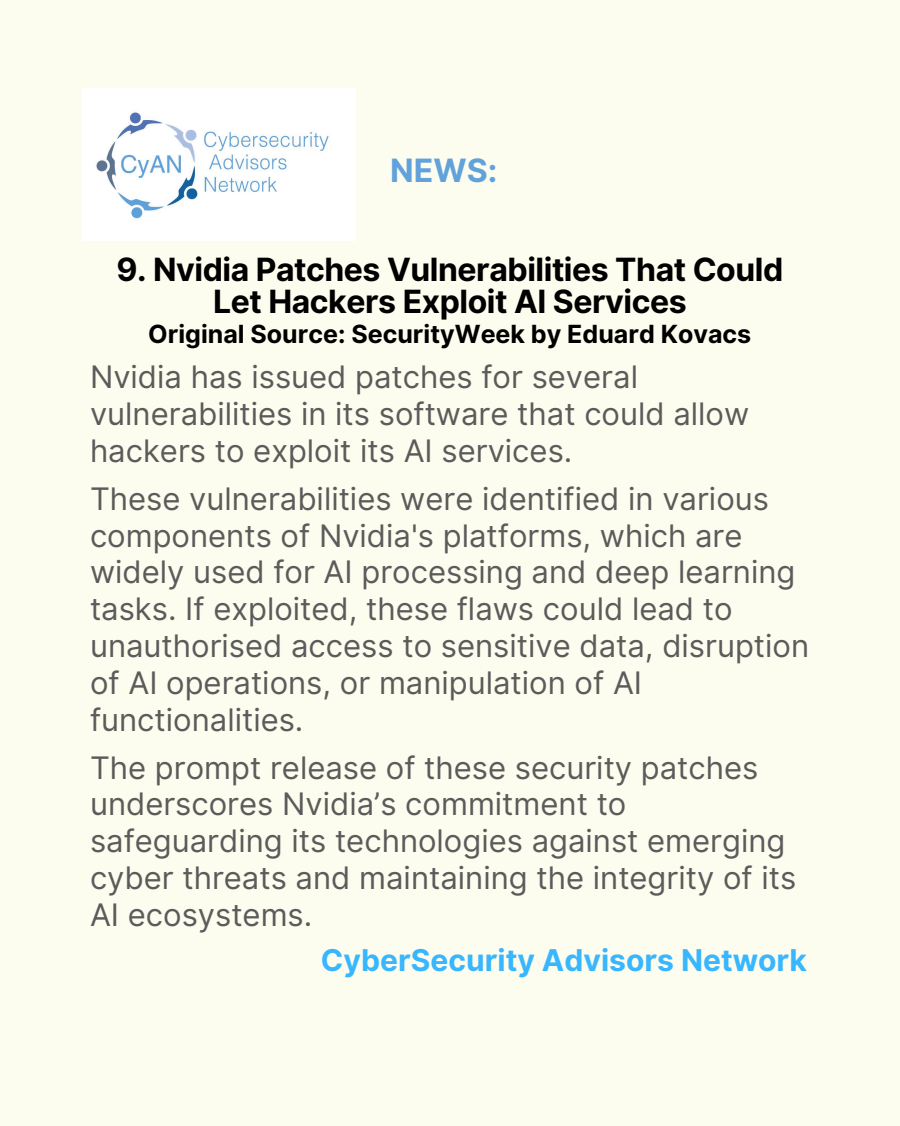
<style>
.page{position:relative;width:900px;height:1126px;background:#fff}
.page>*{position:absolute;margin:0;border:0;box-sizing:border-box;transform-origin:0 0}
.t1{font:700 32.1px "Inter";color:#62a2db}
.t2{font:700 32px/31.7px "Inter";letter-spacing:-.015em;color:#000;text-align:center}
.t3{font:31px/36.8px "Inter";color:#5b5b5b}
.t4{font:700 30px "Inter";color:#38b6ff}
.t5{font:700 25px "Inter";color:#000}
</style>
<div class="page">
<div style="left:0;top:0;width:900px;height:1125px;background:#fcfdee"></div>
<img style="left:82px;top:89px;width:274px;height:151px">
<p class="t1" style="left:390px;top:151px;width:109px">NEWS:</p>
<p class="t2" style="left:117px;top:253px;width:668px">9. Nvidia Patches Vulnerabilities That Could<br>Let Hackers Exploit AI Services</p>
<p class="t5" style="left:148px;top:319px;width:605px">Original Source: SecurityWeek by Eduard Kovacs</p>
<p class="t3" style="left:90px;top:358px;width:661px">Nvidia has issued patches for several vulnerabilities in its software that could allow hackers to exploit its AI services.</p>
<p class="t3" style="left:90px;top:480px;width:721px">These vulnerabilities were identified in various components of Nvidia's platforms, which are widely used for AI processing and deep learning tasks. If exploited, these flaws could lead to unauthorised access to sensitive data, disruption of AI operations, or manipulation of AI functionalities.</p>
<p class="t3" style="left:90px;top:748px;width:708px">The prompt release of these security patches underscores Nvidia’s commitment to safeguarding its technologies against emerging cyber threats and maintaining the integrity of its AI ecosystems.</p>
<p class="t4" style="left:321px;top:941px;width:488px">CyberSecurity Advisors Network</p>
</div>
